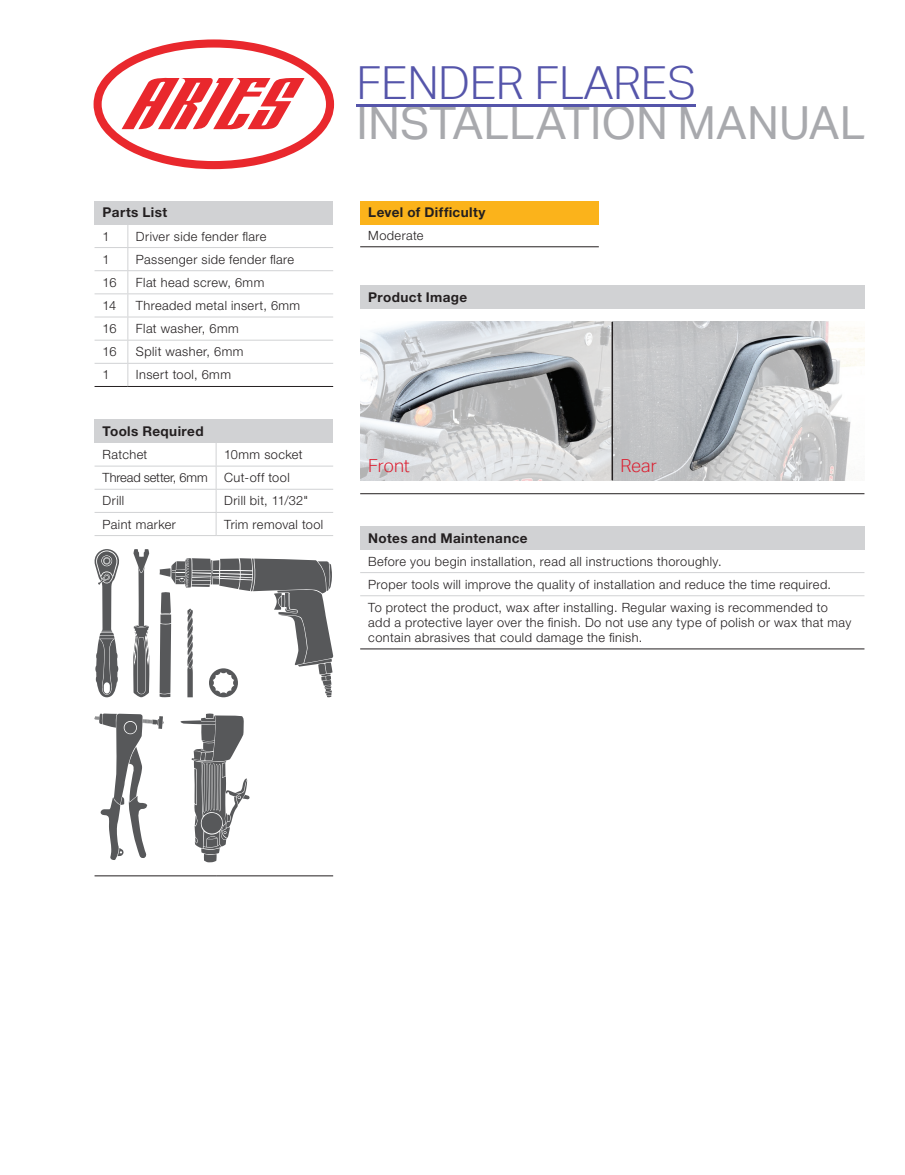
<style>
.page{position:relative;width:905px;height:1175px;background:#fff}
.page>*{position:absolute;margin:0;border:0;box-sizing:border-box;transform-origin:0 0}
.t1{font:45.6px "Aktiv Grotesk";color:#a8a9ad}
.t2{font:300 45.6px "Aktiv Grotesk";letter-spacing:-.015em;color:#55a}
.t3{font:300 18px "Aktiv Grotesk";letter-spacing:-.01em;color:#db1e30}
.t4{font:700 13.5px "Helvetica Neue LT Std";letter-spacing:.03em;color:#231f20}
.t5{font:300 12.75px/23.1px "Helvetica Neue LT Std";letter-spacing:.03em;color:#231f20}
.t6{font:300 12.75px "Helvetica Neue LT Std";letter-spacing:-.005em;color:#231f20}
</style>
<div class="page">
<svg style="left:94px;top:39px;width:240px;height:130px"></svg>
<div style="left:360px;top:285px;width:504px;height:24px;background:#d1d2d4"></div>
<hr style="left:360px;top:493px;width:504px;height:1px;background:#231f20">
<img style="left:360px;top:322px;width:504px;height:158px">
<hr style="left:611px;top:322px;width:2px;height:158px;background:#231f20">
<div style="left:360px;top:526px;width:504px;height:24px;background:#d1d2d4"></div>
<hr style="left:360px;top:572px;width:504px;height:1px;background:#d1d2d4">
<hr style="left:360px;top:595px;width:504px;height:1px;background:#d1d2d4">
<hr style="left:360px;top:648px;width:504px;height:1px;background:#231f20">
<div style="left:360px;top:201px;width:238px;height:23px;background:#fbb31b"></div>
<hr style="left:360px;top:246px;width:238px;height:1px;background:#231f20">
<div style="left:94px;top:201px;width:239px;height:23px;background:#d1d2d4"></div>
<hr style="left:94px;top:247px;width:34px;height:1px;background:#d1d2d4">
<hr style="left:128px;top:247px;width:205px;height:1px;background:#d1d2d4">
<hr style="left:94px;top:270px;width:34px;height:1px;background:#d1d2d4">
<hr style="left:128px;top:270px;width:205px;height:1px;background:#d1d2d4">
<hr style="left:94px;top:293px;width:34px;height:1px;background:#d1d2d4">
<hr style="left:128px;top:293px;width:205px;height:1px;background:#d1d2d4">
<hr style="left:94px;top:317px;width:34px;height:1px;background:#d1d2d4">
<hr style="left:128px;top:317px;width:205px;height:1px;background:#d1d2d4">
<hr style="left:94px;top:340px;width:34px;height:1px;background:#d1d2d4">
<hr style="left:128px;top:340px;width:205px;height:1px;background:#d1d2d4">
<hr style="left:94px;top:363px;width:34px;height:1px;background:#d1d2d4">
<hr style="left:128px;top:363px;width:205px;height:1px;background:#d1d2d4">
<hr style="left:94px;top:386px;width:34px;height:1px;background:#231f20">
<hr style="left:128px;top:386px;width:205px;height:1px;background:#231f20">
<svg style="left:127px;top:224px;width:1px;height:162px"></svg>
<hr style="left:356px;top:104px;width:340px;height:2px;background:#55a">
<div style="left:94px;top:419px;width:239px;height:24px;background:#d1d2d4"></div>
<hr style="left:94px;top:466px;width:122px;height:1px;background:#d1d2d4">
<hr style="left:216px;top:466px;width:117px;height:1px;background:#d1d2d4">
<hr style="left:94px;top:489px;width:122px;height:1px;background:#d1d2d4">
<hr style="left:216px;top:489px;width:117px;height:1px;background:#d1d2d4">
<hr style="left:94px;top:512px;width:122px;height:1px;background:#d1d2d4">
<hr style="left:216px;top:512px;width:117px;height:1px;background:#d1d2d4">
<hr style="left:94px;top:535px;width:122px;height:1px;background:#d1d2d4">
<hr style="left:216px;top:535px;width:117px;height:1px;background:#d1d2d4">
<hr style="left:94px;top:875px;width:122px;height:1px;background:#231f20">
<hr style="left:216px;top:875px;width:117px;height:1px;background:#231f20">
<svg style="left:216px;top:443px;width:1px;height:92px"></svg>
<svg style="left:94px;top:549px;width:25px;height:148px"></svg>
<svg style="left:133px;top:549px;width:16px;height:148px"></svg>
<svg style="left:180px;top:713px;width:69px;height:149px"></svg>
<svg style="left:94px;top:713px;width:69px;height:147px"></svg>
<svg style="left:159px;top:558px;width:174px;height:139px"></svg>
<p class="t4" style="left:103px;top:204px;width:66px">Parts List</p>
<p class="t5" style="left:103px;top:224px;width:9px">1</p>
<p class="t5" style="left:136px;top:224px;width:132px">Driver side fender flare</p>
<p class="t5" style="left:103px;top:247px;width:9px">1</p>
<p class="t5" style="left:136px;top:247px;width:160px">Passenger side fender flare</p>
<p class="t5" style="left:103px;top:270px;width:15px">16</p>
<p class="t5" style="left:136px;top:270px;width:130px">Flat head screw, 6mm</p>
<p class="t5" style="left:103px;top:294px;width:15px">14</p>
<p class="t5" style="left:136px;top:294px;width:166px">Threaded metal insert, 6mm</p>
<p class="t5" style="left:103px;top:317px;width:15px">16</p>
<p class="t5" style="left:136px;top:317px;width:104px">Flat washer, 6mm</p>
<p class="t5" style="left:103px;top:340px;width:15px">16</p>
<p class="t5" style="left:136px;top:340px;width:109px">Split washer, 6mm</p>
<p class="t5" style="left:103px;top:363px;width:9px">1</p>
<p class="t5" style="left:136px;top:363px;width:96px">Insert tool, 6mm</p>
<p class="t4" style="left:103px;top:423px;width:102px">Tools Required</p>
<p class="t5" style="left:103px;top:443px;width:46px">Ratchet</p>
<p class="t5" style="left:224px;top:443px;width:80px">10mm socket</p>
<p class="t6" style="left:103px;top:470px;width:106px">Thread setter, 6mm</p>
<p class="t5" style="left:224px;top:466px;width:67px">Cut-off tool</p>
<p class="t5" style="left:103px;top:489px;width:23px">Drill</p>
<p class="t5" style="left:224px;top:489px;width:86px">Drill bit, 11/32"</p>
<p class="t5" style="left:103px;top:512px;width:75px">Paint marker</p>
<p class="t5" style="left:224px;top:512px;width:101px">Trim removal tool</p>
<h1 class="t2" style="left:356px;top:56px;width:341px">FENDER FLARES</h1>
<h1 class="t1" style="left:356px;top:96px;width:510px">INSTALLATION MANUAL</h1>
<p class="t4" style="left:368px;top:204px;width:119px">Level of Difficulty</p>
<p class="t5" style="left:368px;top:223px;width:57px">Moderate</p>
<p class="t4" style="left:368px;top:289px;width:100px">Product Image</p>
<h2 class="t3" style="left:368px;top:455px;width:43px">Front</h2>
<h2 class="t3" style="left:620px;top:455px;width:38px">Rear</h2>
<p class="t4" style="left:368px;top:530px;width:161px">Notes and Maintenance</p>
<p class="t5" style="left:368px;top:549px;width:464px">Before you begin installation, read all instructions thoroughly.<br>Proper tools will improve the quality of installation and reduce the time required.<br>To protect the product, wax after installing. Regular waxing is recommended to</p>
<p class="t5" style="left:368px;top:614px;width:484px;line-height:15px">add a protective layer over the finish. Do not use any type of polish or wax that may contain abrasives that could damage the finish.</p>
</div>
